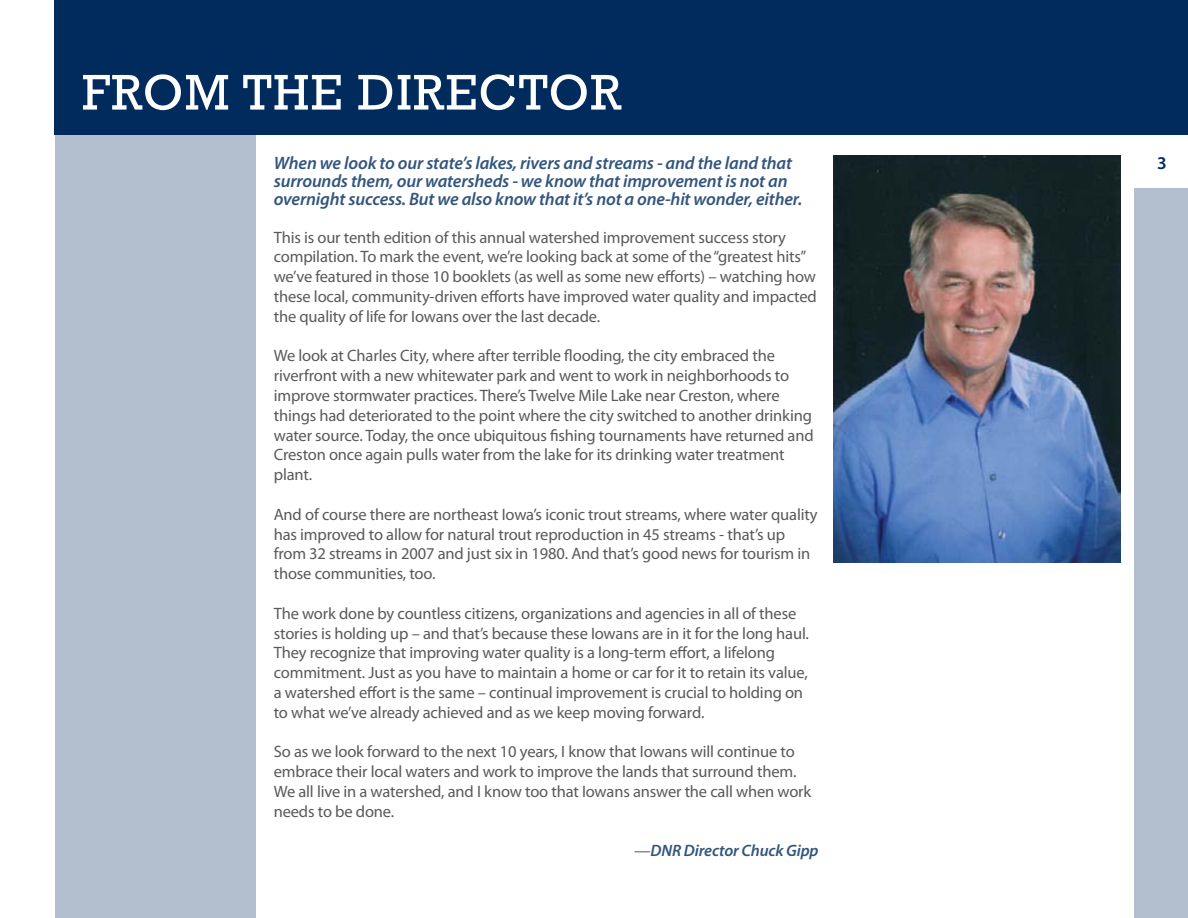
<style>
.page{position:relative;width:1188px;height:918px;background:#fff}
.page>*{position:absolute;margin:0;border:0;box-sizing:border-box;transform-origin:0 0}
.t1{font:51px "Rockwell";letter-spacing:.025em;color:#fff}
.t2{font:italic 600 18px/18px "Myriad Pro";letter-spacing:-.01em;color:#33557d}
.t3{font:600 18px "Myriad Pro";color:#002b5c}
.t4{font:16.5px/19.8px "Myriad Pro";letter-spacing:-.01em;color:#58595b}
.t5{font:italic 600 16.5px "Myriad Pro";letter-spacing:-.01em;color:#33557d}
.s1{font-weight:400;font-style:normal;color:#58595b}
</style>
<div class="page">
<div style="left:55px;top:0;width:1133px;height:134px;background:#002b5c"></div>
<div style="left:1134px;top:188px;width:54px;height:730px;background:#b3bfce"></div>
<div style="left:55px;top:116px;width:201px;height:802px;background:#b3bfce"></div>
<img style="left:834px;top:155px;width:286px;height:407px">
<h1 class="t1" style="left:82px;top:63px;width:366px">FROM THE DIRECT</h1>
<h1 class="t1" style="left:548px;top:63px;width:65px">OR</h1>
<p class="t2" style="left:274px;top:153px;width:530px">When we look to our state’s lakes, rivers and streams - and the land that surrounds them, our watersheds - we know that improvement is not an overnight success. But we also know that it’s not a one-hit wonder, either.</p>
<p class="t4" style="left:274px;top:227px;width:544px">This is our tenth edition of this annual watershed improvement success story compilation. To mark the event, we’re looking back at some of the “greatest hits” we’ve featured in those 10 booklets (as well as some new efforts) – watching how these local, community-driven efforts have improved water quality and impacted the quality of life for Iowans over the last decade.</p>
<p class="t4" style="left:274px;top:346px;width:541px">We look at Charles City, where after terrible flooding, the city embraced the riverfront with a new whitewater park and went to work in neighborhoods to improve stormwater practices. There’s Twelve Mile Lake near Creston, where things had deteriorated to the point where the city switched to another drinking water source. Today, the once ubiquitous fishing tournaments have returned and Creston once again pulls water from the lake for its drinking water treatment plant.</p>
<p class="t4" style="left:274px;top:504px;width:545px">And of course there are northeast Iowa’s iconic trout streams, where water quality has improved to allow for natural trout reproduction in 45 streams - that’s up from 32 streams in 2007 and just six in 1980. And that’s good news for tourism in those communities, too.</p>
<p class="t4" style="left:274px;top:603px;width:537px">The work done by countless citizens, organizations and agencies in all of these stories is holding up – and that’s because these Iowans are in it for the long haul.<br>They recognize that improving water quality is a long-term effort, a lifelong commitment. Just as you have to maintain a home or car for it to retain its value, a watershed effort is the same – continual improvement is crucial to holding on to what we’ve already achieved and as we keep moving forward.</p>
<p class="t4" style="left:274px;top:742px;width:539px">So as we look forward to the next 10 years, I know that Iowans will continue to embrace their local waters and work to improve the lands that surround them.<br>We all live in a watershed, and I know too that Iowans answer the call when work needs to be done.</p>
<p class="t5" style="left:634px;top:840px;width:186px"><span class="s1">—</span>DNR Director Chuck Gipp</p>
<p class="t3" style="left:1157px;top:151px;width:11px">3</p>
</div>
